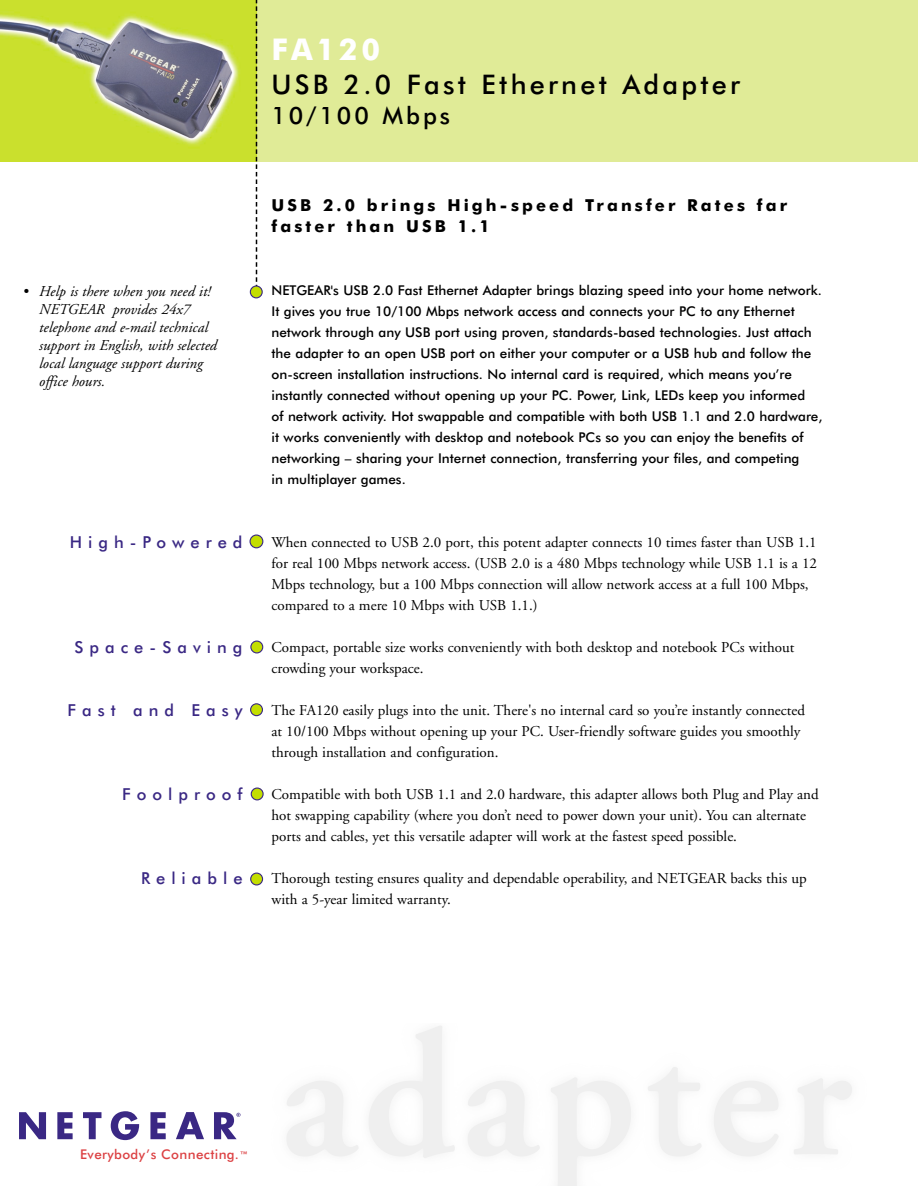
<style>
.page{position:relative;width:918px;height:1188px;background:#fff}
.page>*{position:absolute;margin:0;border:0;box-sizing:border-box;transform-origin:0 0}
.t1{font:700 30px "Futura BT";letter-spacing:.125em;color:#fff}
.t2{font:500 27px "Futura BT";letter-spacing:.12em;color:#000}
.t3{font:500 24px "Futura BT";letter-spacing:.12em;color:#000}
.t4{font:700 16.5px/21px "Futura BT";letter-spacing:.185em;color:#000}
.t5{font:500 16.5px "Futura BT";letter-spacing:.36em;color:#3a2884}
.t6{font:15px/21px "Adobe Garamond";color:#000}
.t7{font:italic 15px/18px "Adobe Garamond";color:#000}
.t8{font:500 13.5px/21px "Futura BT";color:#000}
.t9{font:500 13.35px "Futura BT";letter-spacing:.03em;color:#dc4244}
.s1{font-size:10.65px}
</style>
<div class="page">
<div style="left:252px;top:0;width:666px;height:162px;background:#e0eb97"></div>
<img style="left:0;top:0;width:250px;height:162px">
<svg style="left:250px;top:0;width:13px;height:298px"></svg>
<svg style="left:250px;top:534px;width:13px;height:14px"></svg>
<svg style="left:250px;top:703px;width:13px;height:13px"></svg>
<svg style="left:19px;top:1112px;width:27px;height:27px"></svg>
<svg style="left:57px;top:1112px;width:16px;height:27px"></svg>
<svg style="left:83px;top:1112px;width:18px;height:27px"></svg>
<svg style="left:111px;top:1111px;width:28px;height:29px"></svg>
<svg style="left:150px;top:1112px;width:16px;height:27px"></svg>
<svg style="left:176px;top:1112px;width:28px;height:27px"></svg>
<svg style="left:214px;top:1112px;width:27px;height:27px"></svg>
<svg style="left:250px;top:873px;width:13px;height:13px"></svg>
<svg style="left:250px;top:641px;width:13px;height:12px"></svg>
<svg style="left:251px;top:788px;width:13px;height:12px"></svg>
<p class="t7" style="left:39px;top:283px;width:179px;text-indent:-16px">• Help is there when you need it!<br>NETGEAR provides 24x7 telephone and e-mail technical support in English, with selected local language support during office hours.</p>
<p class="t5" style="left:70px;top:535px;width:174px">High-Powered</p>
<p class="t5" style="left:75px;top:640px;width:170px">Space-Saving</p>
<p class="t5" style="left:67px;top:703px;width:177px">Fast and Easy</p>
<p class="t5" style="left:122px;top:787px;width:122px">Foolproof</p>
<p class="t5" style="left:141px;top:871px;width:103px">Reliable</p>
<h1 class="t1" style="left:272px;top:37px;width:110px">FA120</h1>
<h2 class="t2" style="left:272px;top:73px;width:470px">USB 2.0 Fast Ethernet Adapter</h2>
<h3 class="t3" style="left:272px;top:105px;width:180px">10/100 Mbps</h3>
<p class="t4" style="left:272px;top:197px;width:517px">USB 2.0 brings High-speed Transfer Rates far faster than USB 1.1</p>
<p class="t8" style="left:272px;top:281px;width:553px">NETGEAR's USB 2.0 Fast Ethernet Adapter brings blazing speed into your home network.<br>It gives you true 10/100 Mbps network access and connects your PC to any Ethernet network through any USB port using proven, standards-based technologies. Just attach the adapter to an open USB port on either your computer or a USB hub and follow the on-screen installation instructions. No internal card is required, which means you’re instantly connected without opening up your PC. Power, Link, LEDs keep you informed<br>of network activity. Hot swappable and compatible with both USB 1.1 and 2.0 hardware, it works conveniently with desktop and notebook PCs so you can enjoy the benefits of networking – sharing your Internet connection, transferring your files, and competing<br>in multiplayer games.</p>
<p class="t6" style="left:272px;top:534px;width:547px">When connected to USB 2.0 port, this potent adapter connects 10 times faster than USB 1.1 for real 100 Mbps network access. (USB 2.0 is a 480 Mbps technology while USB 1.1 is a 12<br>Mbps technology, but a 100 Mbps connection will allow network access at a full 100 Mbps, compared to a mere 10 Mbps with USB 1.1.)</p>
<p class="t6" style="left:272px;top:639px;width:525px">Compact, portable size works conveniently with both desktop and notebook PCs without crowding your workspace.</p>
<p class="t6" style="left:272px;top:702px;width:535px">The FA120 easily plugs into the unit. There's no internal card so you’re instantly connected at 10/100 Mbps without opening up your PC. User-friendly software guides you smoothly through installation and configuration.</p>
<p class="t6" style="left:272px;top:786px;width:549px">Compatible with both USB 1.1 and 2.0 hardware, this adapter allows both Plug and Play and hot swapping capability (where you don’t need to power down your unit). You can alternate ports and cables, yet this versatile adapter will work at the fastest speed possible.</p>
<p class="t6" style="left:272px;top:870px;width:537px">Thorough testing ensures quality and dependable operability, and NETGEAR backs this up with a 5-year limited warranty.</p>
<p class="t9" style="left:80px;top:1148px;width:170px">Everybody’s Connecting.<span class="s1">™</span></p>
</div>
